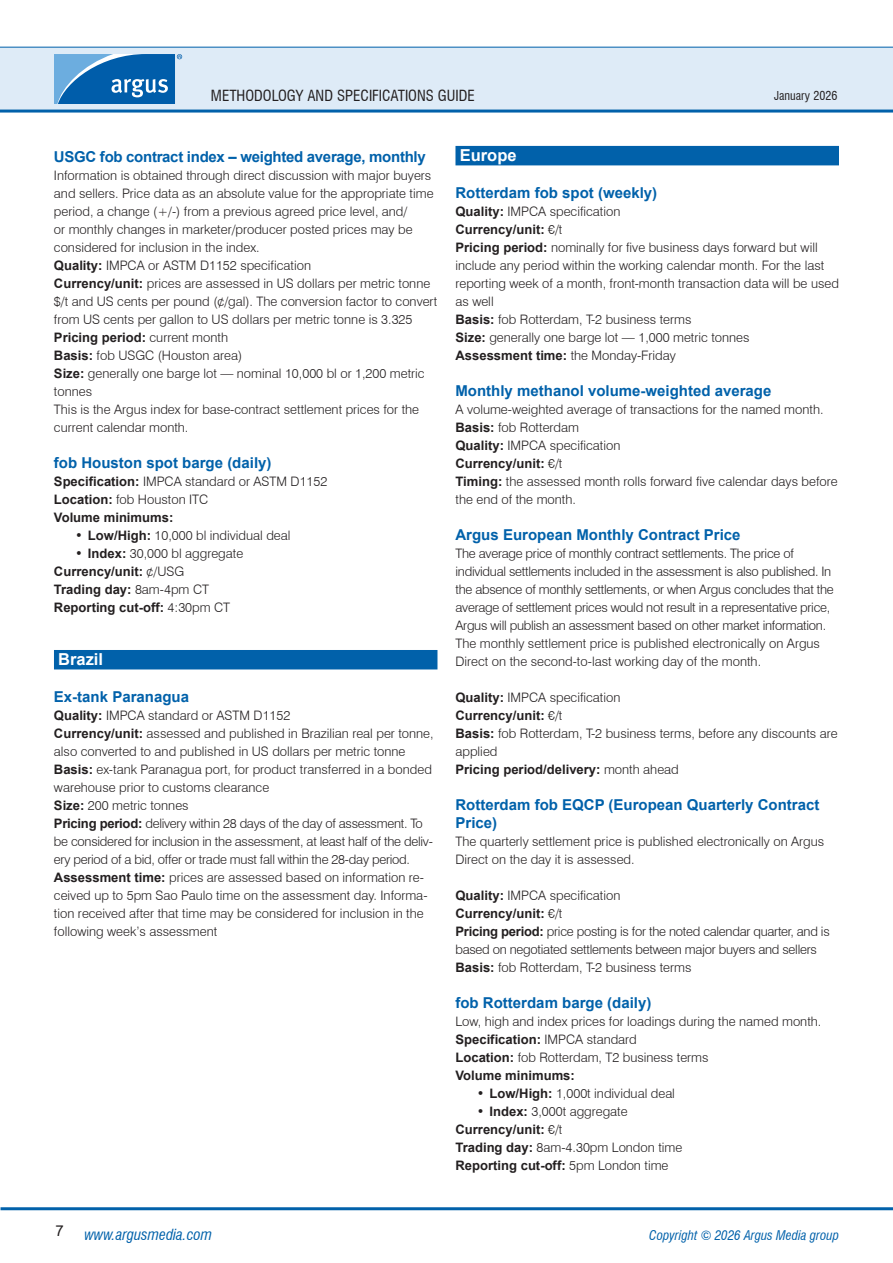
<style>
.page{position:relative;width:893px;height:1263px;background:#fff}
.page>*{position:absolute;margin:0;border:0;box-sizing:border-box;transform-origin:0 0}
.H1_-_Section_header_-_WOB{font:700 16.5px "Arial";color:#fff}
.H2_-_Bold_headline_-_old_H4{font:700 15px/18px "Arial";color:#0161aa}
.H2_-_Bold_headline_-_old_H4-2{font:700 15px "Arial";letter-spacing:-.02em;color:#0161aa}
.t1{font:condensed 15px "Swiss 721 BT";color:#231f20}
.t2{font:italic condensed 15px "Swiss 721 BT";color:#0161aa}
.t3{font:15px "Arial";color:#231f20}
.P1_-_Body_Text{font:300 13.05px/18px "Swiss 721 BT";color:#231f20}
.P1_-_Body_Text-2{font:300 13.05px/18px "Swiss 721 BT";letter-spacing:-.02em;color:#231f20}
.P1_-_Body_Text-3{font:700 13.05px "Arial";color:#231f20}
.t4{font:italic condensed 13.05px "Swiss 721 BT";color:#0161aa}
.t5{font:condensed 12px "Swiss 721 BT";color:#231f20}
.s1{font-family:"Arial";font-weight:700}
.s2{font-family:"Swiss 721 BT";font-weight:300}
</style>
<div class="page">
<div style="left:0;top:47px;width:893px;height:64px;background:#deebf7"></div>
<hr style="left:0;top:110px;width:893px;height:3px;background:#0161aa">
<hr style="left:0;top:47px;width:893px;height:1px;background:#0161aa">
<hr style="left:1px;top:1207px;width:892px;height:3px;background:#0161aa">
<svg style="left:54px;top:54px;width:128px;height:50px;background:#3883c0"></svg>
<div style="left:54px;top:650px;width:383px;height:19px;background:#0161aa"></div>
<div style="left:455px;top:146px;width:384px;height:19px;background:#0161aa"></div>
<p class="t1" style="left:211px;top:86px;width:265px">METHODOLOGY AND SPECIFICATIONS GUIDE</p>
<p class="t5" style="left:774px;top:88px;width:65px">January 2026</p>
<p class="H2_-_Bold_headline_-_old_H4-2" style="left:54px;top:146px;width:373px">USGC fob contract index – weighted average, monthly</p>
<p class="P1_-_Body_Text" style="left:54px;top:166px;width:381px">Information is obtained through direct discussion with major buyers and sellers. Price data as an absolute value for the appropriate time period, a change (+/-) from a previous agreed price level, and/<br>or monthly changes in marketer/producer posted prices may be considered for inclusion in the index.</p>
<p class="P1_-_Body_Text" style="left:54px;top:256px;width:259px"><span class="s1">Quality:</span> IMPCA or ASTM D1152 specification</p>
<p class="P1_-_Body_Text" style="left:54px;top:274px;width:385px"><span class="s1">Currency/unit:</span> prices are assessed in US dollars per metric tonne $/t and US cents per pound (¢/gal). The conversion factor to convert from US cents per gallon to US dollars per metric tonne is 3.325</p>
<p class="P1_-_Body_Text-3" style="left:54px;top:328px;width:176px">Pricing period: <span class="s2">current month</span></p>
<p class="P1_-_Body_Text" style="left:54px;top:346px;width:190px"><span class="s1">Basis:</span> fob USGC (Houston area)</p>
<p class="P1_-_Body_Text" style="left:54px;top:364px;width:372px"><span class="s1">Size:</span> generally one barge lot — nominal 10,000 bl or 1,200 metric tonnes</p>
<p class="P1_-_Body_Text" style="left:54px;top:400px;width:367px">This is the Argus index for base-contract settlement prices for the current calendar month.</p>
<p class="H2_-_Bold_headline_-_old_H4" style="left:54px;top:454px;width:219px">fob Houston spot barge (daily)</p>
<p class="P1_-_Body_Text" style="left:54px;top:472px;width:275px"><span class="s1">Specification:</span> IMPCA standard or ASTM D1152</p>
<p class="P1_-_Body_Text" style="left:54px;top:490px;width:156px"><span class="s1">Location:</span> fob Houston ITC</p>
<p class="P1_-_Body_Text-3" style="left:54px;top:508px;width:121px">Volume minimums:</p>
<p class="P1_-_Body_Text" style="left:75px;top:526px;width:217px">• <span class="s1">Low/High:</span> 10,000 bl individual deal</p>
<p class="P1_-_Body_Text" style="left:75px;top:544px;width:170px">• <span class="s1">Index:</span> 30,000 bl aggregate</p>
<p class="P1_-_Body_Text-3" style="left:54px;top:562px;width:132px">Currency/unit: <span class="s2">¢/USG</span></p>
<p class="P1_-_Body_Text-3" style="left:54px;top:580px;width:157px">Trading day: <span class="s2">8am-4pm CT</span></p>
<p class="P1_-_Body_Text-3" style="left:54px;top:598px;width:178px">Reporting cut-off: <span class="s2">4:30pm CT</span></p>
<p class="H1_-_Section_header_-_WOB" style="left:58px;top:648px;width:46px">Brazil</p>
<p class="H2_-_Bold_headline_-_old_H4" style="left:54px;top:688px;width:137px">Ex-tank Paranagua</p>
<p class="P1_-_Body_Text" style="left:54px;top:706px;width:238px"><span class="s1">Quality:</span> IMPCA standard or ASTM D1152</p>
<p class="P1_-_Body_Text" style="left:54px;top:724px;width:381px"><span class="s1">Currency/unit:</span> assessed and published in Brazilian real per tonne, also converted to and published in US dollars per metric tonne</p>
<p class="P1_-_Body_Text" style="left:54px;top:760px;width:379px"><span class="s1">Basis:</span> ex-tank Paranagua port, for product transferred in a bonded warehouse prior to customs clearance</p>
<p class="P1_-_Body_Text" style="left:54px;top:796px;width:136px"><span class="s1">Size:</span> 200 metric tonnes</p>
<p class="P1_-_Body_Text-2" style="left:54px;top:814px;width:380px"><span class="s1">Pricing period:</span> delivery within 28 days of the day of assessment. To be considered for inclusion in the assessment, at least half of the deliv&shy;ery period of a bid, offer or trade must fall within the 28-day period.</p>
<p class="P1_-_Body_Text" style="left:54px;top:868px;width:375px"><span class="s1">Assessment time:</span> prices are assessed based on information re&shy;ceived up to 5pm Sao Paulo time on the assessment day. Informa&shy;tion received after that time may be considered for inclusion in the following week’s assessment</p>
<p class="H1_-_Section_header_-_WOB" style="left:460px;top:144px;width:58px">Europe</p>
<p class="H2_-_Bold_headline_-_old_H4" style="left:455px;top:184px;width:203px">Rotterdam fob spot (weekly)</p>
<p class="P1_-_Body_Text" style="left:455px;top:202px;width:166px"><span class="s1">Quality:</span> IMPCA specification</p>
<p class="P1_-_Body_Text-3" style="left:455px;top:220px;width:108px">Currency/unit: <span class="s2">€/t</span></p>
<p class="P1_-_Body_Text" style="left:455px;top:238px;width:385px"><span class="s1">Pricing period:</span> nominally for five business days forward but will include any period within the working calendar month. For the last reporting week of a month, front-month transaction data will be used as well</p>
<p class="P1_-_Body_Text" style="left:455px;top:310px;width:237px"><span class="s1">Basis:</span> fob Rotterdam, T-2 business terms</p>
<p class="P1_-_Body_Text" style="left:455px;top:328px;width:296px"><span class="s1">Size:</span> generally one barge lot — 1,000 metric tonnes</p>
<p class="P1_-_Body_Text" style="left:455px;top:346px;width:222px"><span class="s1">Assessment time:</span> the Monday-Friday</p>
<p class="H2_-_Bold_headline_-_old_H4" style="left:455px;top:382px;width:317px">Monthly methanol volume-weighted average</p>
<p class="P1_-_Body_Text" style="left:455px;top:400px;width:370px">A volume-weighted average of transactions for the named month.</p>
<p class="P1_-_Body_Text" style="left:455px;top:418px;width:125px"><span class="s1">Basis:</span> fob Rotterdam</p>
<p class="P1_-_Body_Text" style="left:455px;top:436px;width:166px"><span class="s1">Quality:</span> IMPCA specification</p>
<p class="P1_-_Body_Text-3" style="left:455px;top:454px;width:108px">Currency/unit: <span class="s2">€/t</span></p>
<p class="P1_-_Body_Text" style="left:455px;top:472px;width:384px"><span class="s1">Timing:</span> the assessed month rolls forward five calendar days before the end of the month.</p>
<p class="H2_-_Bold_headline_-_old_H4" style="left:455px;top:526px;width:287px">Argus European Monthly Contract Price</p>
<p class="P1_-_Body_Text-2" style="left:455px;top:544px;width:380px">The average price of monthly contract settlements. The price of individual settlements included in the assessment is also published. In the absence of monthly settlements, or when Argus concludes that the average of settlement prices would not result in a representative price, Argus will publish an assessment based on other market information.</p>
<p class="P1_-_Body_Text" style="left:455px;top:634px;width:366px">The monthly settlement price is published electronically on Argus<br>Direct on the second-to-last working day of the month.</p>
<p class="P1_-_Body_Text" style="left:455px;top:688px;width:166px"><span class="s1">Quality:</span> IMPCA specification</p>
<p class="P1_-_Body_Text-3" style="left:455px;top:706px;width:108px">Currency/unit: <span class="s2">€/t</span></p>
<p class="P1_-_Body_Text" style="left:455px;top:724px;width:384px"><span class="s1">Basis:</span> fob Rotterdam, T-2 business terms, before any discounts are applied</p>
<p class="P1_-_Body_Text-3" style="left:455px;top:760px;width:225px">Pricing period/delivery: <span class="s2">month ahead</span></p>
<p class="H2_-_Bold_headline_-_old_H4" style="left:455px;top:796px;width:365px">Rotterdam fob EQCP (European Quarterly Contract<br>Price)</p>
<p class="P1_-_Body_Text" style="left:455px;top:832px;width:370px">The quarterly settlement price is published electronically on Argus<br>Direct on the day it is assessed.</p>
<p class="P1_-_Body_Text" style="left:455px;top:886px;width:166px"><span class="s1">Quality:</span> IMPCA specification</p>
<p class="P1_-_Body_Text-3" style="left:455px;top:904px;width:108px">Currency/unit: <span class="s2">€/t</span></p>
<p class="P1_-_Body_Text-2" style="left:455px;top:922px;width:376px"><span class="s1">Pricing period:</span> price posting is for the noted calendar quarter, and is based on negotiated settlements between major buyers and sellers</p>
<p class="P1_-_Body_Text" style="left:455px;top:958px;width:237px"><span class="s1">Basis:</span> fob Rotterdam, T-2 business terms</p>
<p class="H2_-_Bold_headline_-_old_H4" style="left:455px;top:994px;width:197px">fob Rotterdam barge (daily)</p>
<p class="P1_-_Body_Text" style="left:455px;top:1012px;width:367px">Low, high and index prices for loadings during the named month.</p>
<p class="P1_-_Body_Text-3" style="left:455px;top:1030px;width:183px">Specification: <span class="s2">IMPCA standard</span></p>
<p class="P1_-_Body_Text" style="left:455px;top:1048px;width:255px"><span class="s1">Location:</span> fob Rotterdam, T2 business terms</p>
<p class="P1_-_Body_Text-3" style="left:455px;top:1066px;width:121px">Volume minimums:</p>
<p class="P1_-_Body_Text" style="left:477px;top:1084px;width:200px">• <span class="s1">Low/High:</span> 1,000t individual deal</p>
<p class="P1_-_Body_Text" style="left:477px;top:1102px;width:152px">• <span class="s1">Index:</span> 3,000t aggregate</p>
<p class="P1_-_Body_Text-3" style="left:455px;top:1120px;width:108px">Currency/unit: <span class="s2">€/t</span></p>
<p class="P1_-_Body_Text" style="left:455px;top:1138px;width:228px"><span class="s1">Trading day:</span> 8am-4.30pm London time</p>
<p class="P1_-_Body_Text-3" style="left:455px;top:1156px;width:215px">Reporting cut-off: <span class="s2">5pm London time</span></p>
<p class="t3" style="left:55px;top:1220px;width:10px">7</p>
<p class="t2" style="left:84px;top:1225px;width:129px">www.argusmedia.com</p>
<p class="t4" style="left:649px;top:1227px;width:191px">Copyright © 2026 Argus Media group</p>
</div>
